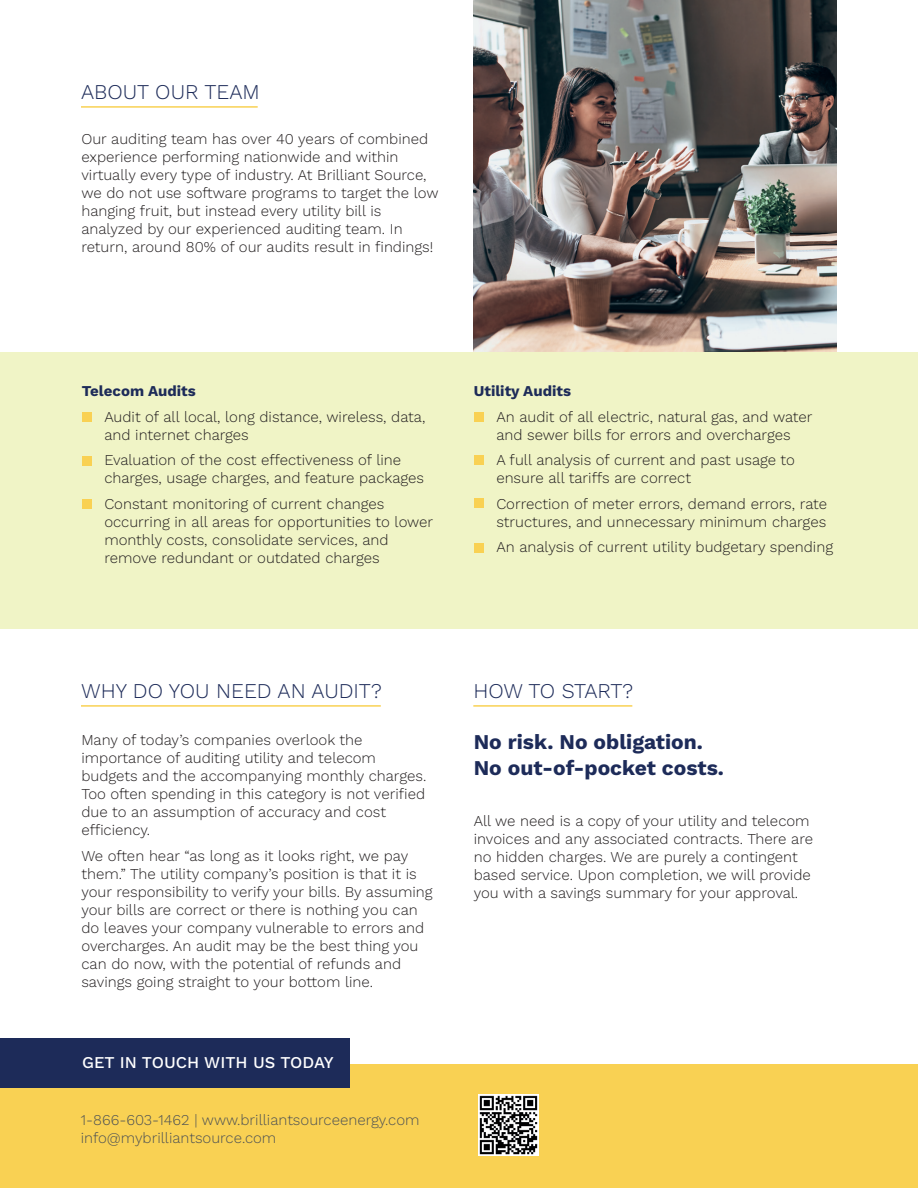
<style>
.page{position:relative;width:918px;height:1188px;background:#fff}
.page>*{position:absolute;margin:0;border:0;box-sizing:border-box;transform-origin:0 0}
.t1{font:700 21px/25.2px "Work Sans";color:#1d2b59}
.t2{font:300 21px "Work Sans";color:#1d2b59}
.t3{font:300 21px "Work Sans";letter-spacing:-.02em;color:#1d2b59}
.t4{font:500 16.5px "Work Sans";color:#fff}
.t5{font:300 15px/18px "Work Sans";color:#231f20}
.t6{font:300 15px/18px "Work Sans";color:#4e5253}
.t7{font:700 15px "Work Sans";color:#1d2b59}
</style>
<div class="page">
<div style="left:0;top:352px;width:918px;height:277px;background:#f0f4c6"></div>
<hr style="left:81px;top:106px;width:177px;height:2px;background:#f9d153">
<hr style="left:81px;top:705px;width:300px;height:2px;background:#f9d153">
<hr style="left:473px;top:705px;width:159px;height:2px;background:#f9d153">
<div style="left:82px;top:412px;width:10px;height:10px;background:#f9d153"></div>
<div style="left:82px;top:456px;width:10px;height:9px;background:#f9d153"></div>
<div style="left:82px;top:499px;width:10px;height:10px;background:#f9d153"></div>
<div style="left:474px;top:412px;width:10px;height:10px;background:#f9d153"></div>
<div style="left:474px;top:455px;width:10px;height:10px;background:#f9d153"></div>
<div style="left:474px;top:498px;width:10px;height:10px;background:#f9d153"></div>
<div style="left:474px;top:543px;width:10px;height:10px;background:#f9d153"></div>
<img style="left:474px;top:0;width:363px;height:352px">
<div style="left:0;top:1065px;width:918px;height:123px;background:#f9d153"></div>
<div style="left:0;top:1038px;width:349px;height:50px;background:#1d2b59"></div>
<img style="left:478px;top:1095px;width:60px;height:60px">
<h1 class="t2" style="left:81px;top:75px;width:180px">ABOUT OUR TEAM</h1>
<p class="t5" style="left:81px;top:129px;width:359px">Our auditing team has over 40 years of combined experience performing nationwide and within virtually every type of industry. At Brilliant Source, we do not use software programs to target the low hanging fruit, but instead every utility bill is analyzed by our experienced auditing team. In return, around 80% of our audits result in findings!</p>
<p class="t7" style="left:82px;top:380px;width:115px">Telecom Audits</p>
<p class="t5" style="left:104px;top:407px;width:323px">Audit of all local, long distance, wireless, data, and internet charges</p>
<p class="t5" style="left:104px;top:451px;width:321px">Evaluation of the cost effectiveness of line charges, usage charges, and feature packages</p>
<p class="t5" style="left:104px;top:494px;width:330px">Constant monitoring of current changes occurring in all areas for opportunities to lower monthly costs, consolidate services, and remove redundant or outdated charges</p>
<p class="t7" style="left:474px;top:380px;width:99px">Utility Audits</p>
<p class="t5" style="left:496px;top:407px;width:318px">An audit of all electric, natural gas, and water and sewer bills for errors and overcharges</p>
<p class="t5" style="left:496px;top:451px;width:300px">A full analysis of current and past usage to ensure all tariffs are correct</p>
<p class="t5" style="left:496px;top:494px;width:332px">Correction of meter errors, demand errors, rate structures, and unnecessary minimum charges</p>
<p class="t5" style="left:496px;top:538px;width:338px">An analysis of current utility budgetary spending</p>
<h1 class="t2" style="left:81px;top:674px;width:302px">WHY DO YOU NEED AN AUDIT?</h1>
<p class="t5" style="left:81px;top:731px;width:346px">Many of today’s companies overlook the importance of auditing utility and telecom budgets and the accompanying monthly charges.<br>Too often spending in this category is not verified due to an assumption of accuracy and cost efficiency.</p>
<p class="t5" style="left:81px;top:846px;width:353px">We often hear “as long as it looks right, we pay them.” The utility company’s position is that it is your responsibility to verify your bills. By assuming your bills are correct or there is nothing you can do leaves your company vulnerable to errors and overcharges. An audit may be the best thing you can do now, with the potential of refunds and savings going straight to your bottom line.</p>
<p class="t4" style="left:82px;top:1053px;width:253px">GET IN TOUCH WITH US TODAY</p>
<p class="t6" style="left:81px;top:1110px;width:340px">1-866-603-1462 | www.brilliantsourceenergy.com info@mybrilliantsource.com</p>
<h1 class="t3" style="left:473px;top:674px;width:161px">HOW TO START?</h1>
<h1 class="t1" style="left:474px;top:729px;width:252px">No risk. No obligation.<br>No out-of-pocket costs.</h1>
<p class="t5" style="left:474px;top:811px;width:341px">All we need is a copy of your utility and telecom invoices and any associated contracts. There are no hidden charges. We are purely a contingent based service. Upon completion, we will provide you with a savings summary for your approval.</p>
</div>
